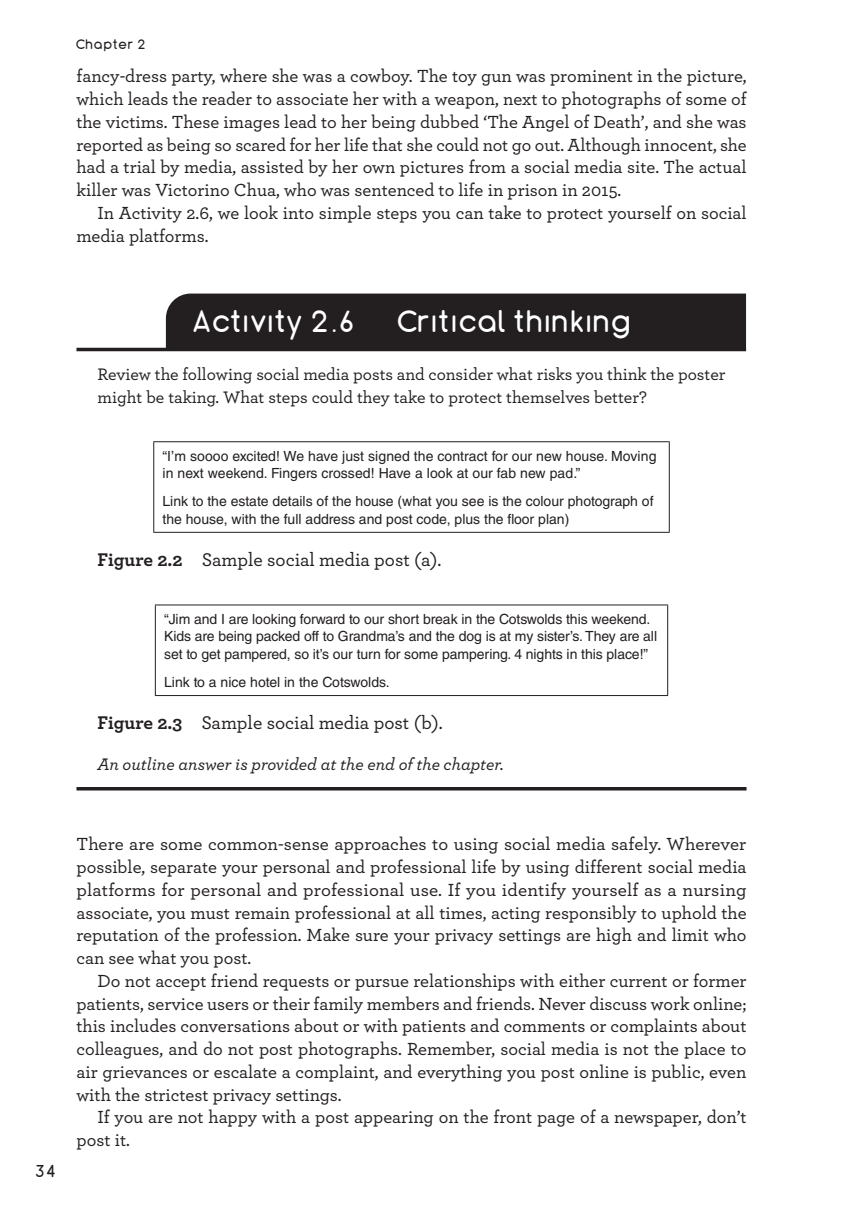
<style>
.page{position:relative;width:844px;height:1216px;background:#fff}
.page>*{position:absolute;margin:0;border:0;box-sizing:border-box;transform-origin:0 0}
.BX4_TI{font:31.5px "Mist";letter-spacing:-.02em;color:#fff}
.FC{font:500 19.25px "Archer";color:#231f20}
.TEXT_IND{font:500 18.38px/22.8px "Archer";color:#231f20;text-align:justify}
.FL{font:500 18.38px/22.8px "Archer";color:#231f20;text-align:justify}
.BX4_TEXT{font:500 17.5px/22.8px "Archer";color:#231f20}
.BX4_TEXT-2{font:italic 500 17.5px "Archer";color:#231f20}
.t1{font:17.5px "Mist";color:#231f20}
.BX4FCUNTB_TEXT{font:14px/17.5px "Helvetica LT Std";letter-spacing:-.005em;color:#231f20}
.t2{font:14px "Mist";color:#231f20}
.s1{font-weight:700}
</style>
<div class="page">
<hr style="left:76px;top:787px;width:670px;height:3px;background:#231f20">
<hr style="left:153px;top:441px;width:516px;height:1px;background:#231f20">
<hr style="left:153px;top:442px;width:1px;height:90px;background:#231f20">
<hr style="left:669px;top:442px;width:1px;height:90px;background:#231f20">
<hr style="left:153px;top:532px;width:516px;height:1px;background:#231f20">
<hr style="left:155px;top:604px;width:513px;height:1px;background:#231f20">
<hr style="left:155px;top:605px;width:1px;height:90px;background:#231f20">
<hr style="left:667px;top:605px;width:1px;height:90px;background:#231f20">
<hr style="left:155px;top:695px;width:513px;height:1px;background:#231f20">
<hr style="left:76px;top:348px;width:670px;height:3px;background:#231f20">
<div style="left:166px;top:293px;width:580px;height:55px;background:#231f20"></div>
<p class="t2" style="left:75px;top:38px;width:72px">Chapter 2</p>
<p class="TEXT_IND" style="left:76px;top:64px;width:671px">fancy-dress party, where she was a cowboy. The toy gun was prominent in the picture, which leads the reader to associate her with a weapon, next to photographs of some of the victims. These images lead to her being dubbed ‘The Angel of Death’, and she was reported as being so scared for her life that she could not go out. Although innocent, she had a trial by media, assisted by her own pictures from a social media site. The actual killer was Victorino Chua, who was sentenced to life in prison in 2015.</p>
<p class="TEXT_IND" style="left:76px;top:200px;width:671px;text-indent:21px">In Activity 2.6, we look into simple steps you can take to protect yourself on social media platforms.</p>
<p class="BX4_TI" style="left:192px;top:309px;width:440px">Activity 2.6 Critical thinking</p>
<p class="BX4_TEXT" style="left:97px;top:362px;width:629px">Review the following social media posts and consider what risks you think the poster might be taking. What steps could they take to protect themselves better?</p>
<p class="BX4FCUNTB_TEXT" style="left:162px;top:447px;width:495px">“I’m soooo excited! We have just signed the contract for our new house. Moving in next weekend. Fingers crossed! Have a look at our fab new pad.”</p>
<p class="BX4FCUNTB_TEXT" style="left:162px;top:492px;width:492px">Link to the estate details of the house (what you see is the colour photograph of the house, with the full address and post code, plus the floor plan)</p>
<p class="FC" style="left:97px;top:546px;width:345px"><span class="s1">Figure 2.2</span> Sample social media post (a).</p>
<p class="BX4FCUNTB_TEXT" style="left:164px;top:610px;width:494px">“Jim and I are looking forward to our short break in the Cotswolds this weekend.<br>Kids are being packed off to Grandma’s and the dog is at my sister’s. They are all set to get pampered, so it’s our turn for some pampering. 4 nights in this place!”</p>
<p class="BX4FCUNTB_TEXT" style="left:164px;top:673px;width:227px">Link to a nice hotel in the Cotswolds.</p>
<p class="FC" style="left:97px;top:709px;width:347px"><span class="s1">Figure 2.3</span> Sample social media post (b).</p>
<p class="BX4_TEXT-2" style="left:97px;top:751px;width:408px">An outline answer is provided at the end of the chapter.</p>
<p class="t1" style="left:34px;top:1164px;width:23px">34</p>
<p class="FL" style="left:76px;top:832px;width:671px">There are some common-sense approaches to using social media safely. Wherever possible, separate your personal and professional life by using different social media platforms for personal and professional use. If you identify yourself as a nursing associate, you must remain professional at all times, acting responsibly to uphold the reputation of the profession. Make sure your privacy settings are high and limit who can see what you post.</p>
<p class="TEXT_IND" style="left:76px;top:968px;width:671px;text-indent:21px">Do not accept friend requests or pursue relationships with either current or former patients, service users or their family members and friends. Never discuss work online; this includes conversations about or with patients and comments or complaints about colleagues, and do not post photographs. Remember, social media is not the place to air grievances or escalate a complaint, and everything you post online is public, even with the strictest privacy settings.</p>
<p class="TEXT_IND" style="left:76px;top:1105px;width:671px;text-indent:21px">If you are not happy with a post appearing on the front page of a newspaper, don’t post it.</p>
</div>
